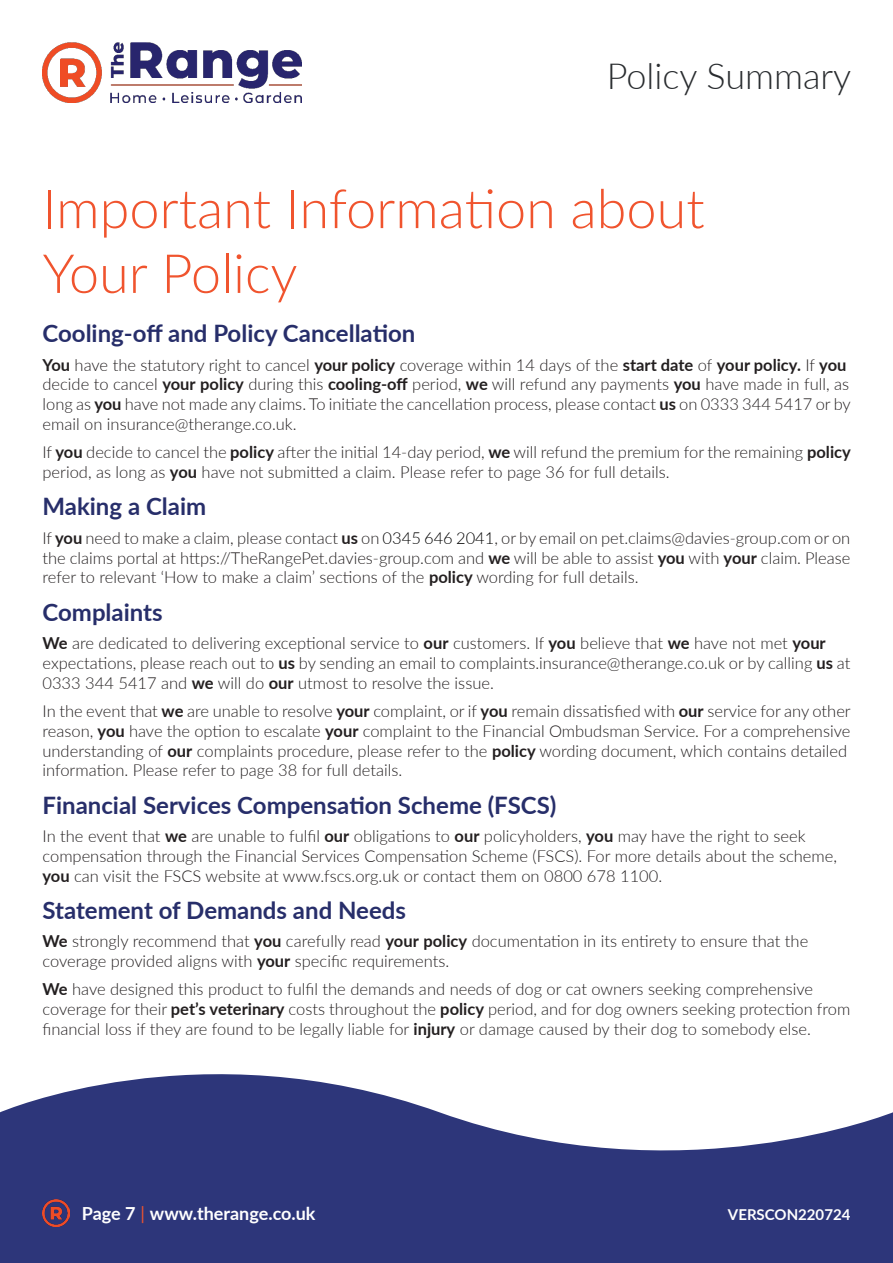
<style>
.page{position:relative;width:893px;height:1263px;background:#fff}
.page>*{position:absolute;margin:0;border:0;box-sizing:border-box;transform-origin:0 0}
.t1{font:300 54px/64.8px "Lato";color:#f0542e}
.t2{font:300 36px "Lato";color:#292c2f}
.Subheadings{font:700 24px "Lato";color:#272e6a}
.t3{font:700 18px "Lato";color:#fff}
.t4{font:300 16.5px/19.8px "Lato";color:#231f20}
.t5{font:700 15px "Lato";color:#fff}
.s1{font-weight:700}
.s2{color:#000001}
.s3{font-weight:400;color:#f0542e}
</style>
<div class="page">
<svg style="left:0;top:1074px;width:893px;height:189px;fill:#2d367a"></svg>
<img style="left:43px;top:1200px;width:26px;height:26px">
<img style="left:43px;top:43px;width:258px;height:59px">
<h2 class="t2" style="left:607px;top:51px;width:246px">Policy Summary</h2>
<p class="t1" style="left:43px;top:174px;width:664px">Important Information about<br>Your Policy</p>
<p class="Subheadings" style="left:43px;top:316px;width:374px">Cooling-off and Policy Cancellation</p>
<p class="t4" style="left:43px;top:354px;width:810px"><span class="s1">You</span> have the statutory right to cancel <span class="s1">your policy</span> coverage within 14 days of the <span class="s1">start date</span> of <span class="s1">your policy.</span> If <span class="s1">you </span>decide to cancel <span class="s1">your policy</span> during this <span class="s1">cooling-off</span> period, <span class="s1">we</span> will refund any payments <span class="s1">you</span> have made in full, as long as <span class="s1">you</span> have not made any claims. To initiate the cancellation process, please contact <span class="s1">us</span> on 0333 344 5417 or by email on insurance@therange.co.uk.</p>
<p class="t4" style="left:43px;top:442px;width:810px">If <span class="s1">you</span> decide to cancel the <span class="s1">policy</span> after the initial 14-day period, <span class="s1">we</span> will refund the premium for the remaining <span class="s1">policy </span>period, as long as <span class="s1">you</span> have not submitted a claim. Please refer to page 36 for full details.</p>
<p class="Subheadings" style="left:43px;top:489px;width:165px">Making a Claim</p>
<p class="t4" style="left:43px;top:527px;width:809px;text-align:justify">If <span class="s1">you</span> need to make a claim, please contact <span class="s1">us</span> on <span class="s2">0345 646 2041</span>, or by email on pet.claims@davies-group.com or on the claims portal at https://TheRangePet.davies-group.com and <span class="s1">we</span> will be able to assist <span class="s1">you</span> with <span class="s1">your</span> claim. Please refer to relevant ‘How to make a claim’ sections of the <span class="s1">policy</span> wording for full details.</p>
<p class="Subheadings" style="left:43px;top:594px;width:122px">Complaints</p>
<p class="t4" style="left:43px;top:632px;width:809px"><span class="s1">We</span> are dedicated to delivering exceptional service to <span class="s1">our</span> customers. If <span class="s1">you</span> believe that <span class="s1">we</span> have not met <span class="s1">your </span>expectations, please reach out to <span class="s1">us</span> by sending an email to complaints.insurance@therange.co.uk or by calling <span class="s1">us</span> at<br>0333 344 5417 and <span class="s1">we</span> will do <span class="s1">our</span> utmost to resolve the issue.</p>
<p class="t4" style="left:43px;top:700px;width:810px">In the event that <span class="s1">we</span> are unable to resolve <span class="s1">your</span> complaint, or if <span class="s1">you</span> remain dissatisfied with <span class="s1">our</span> service for any other reason, <span class="s1">you</span> have the option to escalate <span class="s1">your</span> complaint to the Financial Ombudsman Service. For a comprehensive understanding of <span class="s1">our</span> complaints procedure, please refer to the <span class="s1">policy</span> wording document, which contains detailed information. Please refer to page 38 for full details.</p>
<p class="Subheadings" style="left:43px;top:787px;width:515px">Financial Services Compensation Scheme (FSCS)</p>
<p class="t4" style="left:43px;top:825px;width:796px">In the event that <span class="s1">we</span> are unable to fulfil <span class="s1">our</span> obligations to <span class="s1">our</span> policyholders, <span class="s1">you</span> may have the right to seek compensation through the Financial Services Compensation Scheme (FSCS). For more details about the scheme, <span class="s1">you</span> can visit the FSCS website at www.fscs.org.uk or contact them on 0800 678 1100.</p>
<p class="Subheadings" style="left:43px;top:892px;width:365px">Statement of Demands and Needs</p>
<p class="t4" style="left:43px;top:931px;width:767px"><span class="s1">We</span> strongly recommend that <span class="s1">you</span> carefully read <span class="s1">your policy</span> documentation in its entirety to ensure that the coverage provided aligns with <span class="s1">your</span> specific requirements.</p>
<p class="t4" style="left:43px;top:979px;width:809px"><span class="s1">We</span> have designed this product to fulfil the demands and needs of dog or cat owners seeking comprehensive coverage for their <span class="s1">pet’s veterinary</span> costs throughout the <span class="s1">policy</span> period, and for dog owners seeking protection from financial loss if they are found to be legally liable for <span class="s1">injury</span> or damage caused by their dog to somebody else.</p>
<p class="t3" style="left:82px;top:1201px;width:235px">Page 7 <span class="s3">|</span> www.therange.co.uk</p>
<p class="t5" style="left:728px;top:1204px;width:124px">VERSCON220724</p>
</div>
